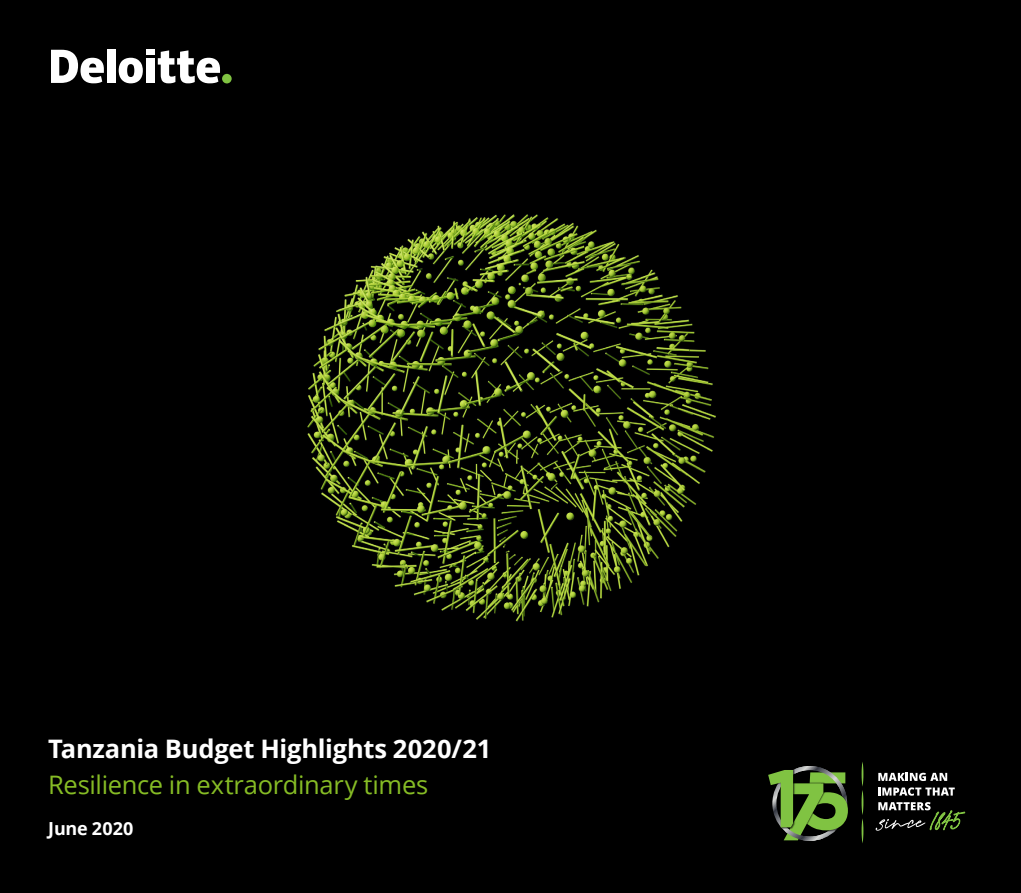
<style>
.page{position:relative;width:1021px;height:893px;background:#fff}
.page>*{position:absolute;margin:0;border:0;box-sizing:border-box;transform-origin:0 0}
.t1{font:700 25.5px "Open Sans";letter-spacing:-.005em;color:#fff}
.t2{font:25.5px "Open Sans";letter-spacing:-.01em;color:#86bc25}
.t3{font:700 18px "Open Sans";letter-spacing:-.005em;color:#fff}
</style>
<div class="page">
<div style="left:0;top:0;width:1020px;height:893px;background:#000"></div>
<div style="left:222px;top:74px;width:10px;height:9px;background:#80c342;border-radius:50%"></div>
<div style="left:107px;top:50px;width:8px;height:33px;background:#fff"></div>
<svg style="left:119px;top:58px;width:24px;height:25px"></svg>
<div style="left:146px;top:58px;width:8px;height:25px;background:#fff"></div>
<div style="left:146px;top:50px;width:8px;height:5px;background:#fff"></div>
<svg style="left:158px;top:50px;width:62px;height:33px"></svg>
<svg style="left:51px;top:50px;width:53px;height:33px"></svg>
<img style="left:307px;top:214px;width:409px;height:408px">
<img style="left:847px;top:801px;width:1px;height:16px">
<svg style="left:768px;top:766px;width:79px;height:75px"></svg>
<svg style="left:861px;top:762px;width:2px;height:81px"></svg>
<svg style="left:878px;top:773px;width:69px;height:8px"></svg>
<svg style="left:878px;top:787px;width:76px;height:9px"></svg>
<svg style="left:875px;top:802px;width:90px;height:29px"></svg>
<p class="t1" style="left:48px;top:731px;width:444px">Tanzania Budget Highlights 2020/21</p>
<p class="t2" style="left:48px;top:767px;width:381px">Resilience in extraordinary times</p>
<p class="t3" style="left:48px;top:815px;width:87px">June 2020</p>
</div>
